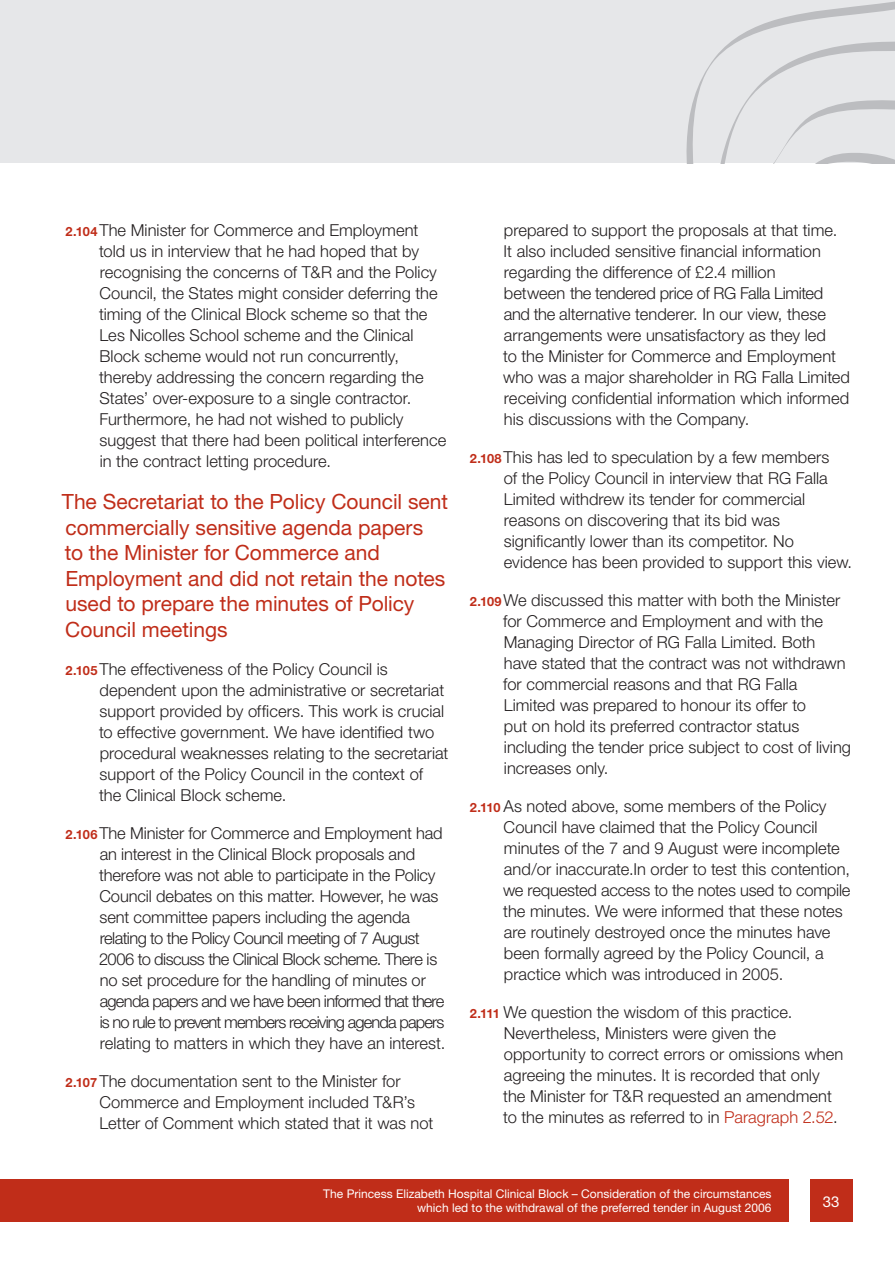
<style>
.page{position:relative;width:895px;height:1264px;background:#fff}
.page>*{position:absolute;margin:0;border:0;box-sizing:border-box;transform-origin:0 0}
.t1{font:21px/25.5px "Helvetica Neue";letter-spacing:-.005em;color:#c02d19}
.t2{font:300 16.5px/21px "Helvetica Neue";color:#231f20}
.t3{font:15px "Helvetica Neue";color:#fff}
.t4{font:12px/14.4px "Helvetica Neue";color:#fff;text-align:right}
.s1{font-weight:700;font-size:12.75px;color:#c02d19}
.s2{color:#c02d19}
</style>
<div class="page">
<hr style="left:0;top:0;width:2px;height:163px;background:#e6e7e9">
<hr style="left:0;top:1179px;width:2px;height:43px;background:#c02d19">
<div style="left:2px;top:0;width:892px;height:163px;background:#e6e7e9"></div>
<div style="left:809px;top:1179px;width:43px;height:43px;background:#c02d19"></div>
<div style="left:2px;top:1179px;width:786px;height:43px;background:#c02d19"></div>
<svg style="left:686px;top:0;width:209px;height:163px"></svg>
<p class="t2" style="left:99px;top:219px;width:349px;text-indent:-34px"><span class="s1">2.104</span> The Minister for Commerce and Employment told us in interview that he had hoped that by recognising the concerns of T&amp;R and the Policy Council, the States might consider deferring the timing of the Clinical Block scheme so that the Les Nicolles School scheme and the Clinical Block scheme would not run concurrently, thereby addressing the concern regarding the States’ over-exposure to a single contractor.<br>Furthermore, he had not wished to publicly suggest that there had been political interference in the contract letting procedure.</p>
<p class="t1" style="left:62px;top:489px;width:387px">The Secretariat to the Policy Council sent commercially sensitive agenda papers<br>to the Minister for Commerce and Employment and did not retain the notes used to prepare the minutes of Policy Council meetings</p>
<p class="t2" style="left:99px;top:658px;width:351px;text-indent:-34px"><span class="s1">2.105</span> The effectiveness of the Policy Council is dependent upon the administrative or secretariat support provided by officers. This work is crucial to effective government. We have identified two procedural weaknesses relating to the secretariat support of the Policy Council in the context of the Clinical Block scheme.</p>
<p class="t2" style="left:99px;top:822px;width:348px;text-indent:-34px"><span class="s1">2.106</span> The Minister for Commerce and Employment had an interest in the Clinical Block proposals and therefore was not able to participate in the Policy Council debates on this matter. However, he was sent committee papers including the agenda relating to the Policy Council meeting of 7 August 2006 to discuss the Clinical Block scheme. There is no set procedure for the handling of minutes or agenda papers and we have been informed that there is no rule to prevent members receiving agenda papers relating to matters in which they have an interest.</p>
<p class="t2" style="left:99px;top:1070px;width:335px;text-indent:-34px"><span class="s1">2.107</span> The documentation sent to the Minister for<br>Commerce and Employment included T&amp;R’s<br>Letter of Comment which stated that it was not</p>
<p class="t2" style="left:503px;top:219px;width:348px">prepared to support the proposals at that time.<br>It also included sensitive financial information regarding the difference of £2.4 million<br>between the tendered price of RG Falla Limited and the alternative tenderer. In our view, these arrangements were unsatisfactory as they led<br>to the Minister for Commerce and Employment who was a major shareholder in RG Falla Limited receiving confidential information which informed his discussions with the Company.</p>
<p class="t2" style="left:503px;top:446px;width:350px;text-indent:-34px"><span class="s1">2.108</span> This has led to speculation by a few members<br>of the Policy Council in interview that RG Falla Limited withdrew its tender for commercial reasons on discovering that its bid was significantly lower than its competitor. No evidence has been provided to support this view.</p>
<p class="t2" style="left:503px;top:589px;width:349px;text-indent:-34px"><span class="s1">2.109</span> We discussed this matter with both the Minister for Commerce and Employment and with the Managing Director of RG Falla Limited. Both have stated that the contract was not withdrawn for commercial reasons and that RG Falla Limited was prepared to honour its offer to<br>put on hold its preferred contractor status including the tender price subject to cost of living increases only.</p>
<p class="t2" style="left:503px;top:795px;width:349px;text-indent:-33px"><span class="s1">2.110</span> As noted above, some members of the Policy Council have claimed that the Policy Council minutes of the 7 and 9 August were incomplete and/or inaccurate.In order to test this contention, we requested access to the notes used to compile the minutes. We were informed that these notes are routinely destroyed once the minutes have been formally agreed by the Policy Council, a practice which was introduced in 2005.</p>
<p class="t2" style="left:503px;top:1001px;width:341px;text-indent:-34px"><span class="s1">2.111</span> We question the wisdom of this practice.<br>Nevertheless, Ministers were given the opportunity to correct errors or omissions when agreeing the minutes. It is recorded that only the Minister for T&amp;R requested an amendment to the minutes as referred to in <span class="s2">Paragraph 2.52</span>.</p>
<p class="t4" style="left:323px;top:1186px;width:450px">The Princess Elizabeth Hospital Clinical Block – Consideration of the circumstances which led to the withdrawal of the preferred tender in August 2006</p>
<p class="t3" style="left:822px;top:1192px;width:18px">33</p>
</div>
